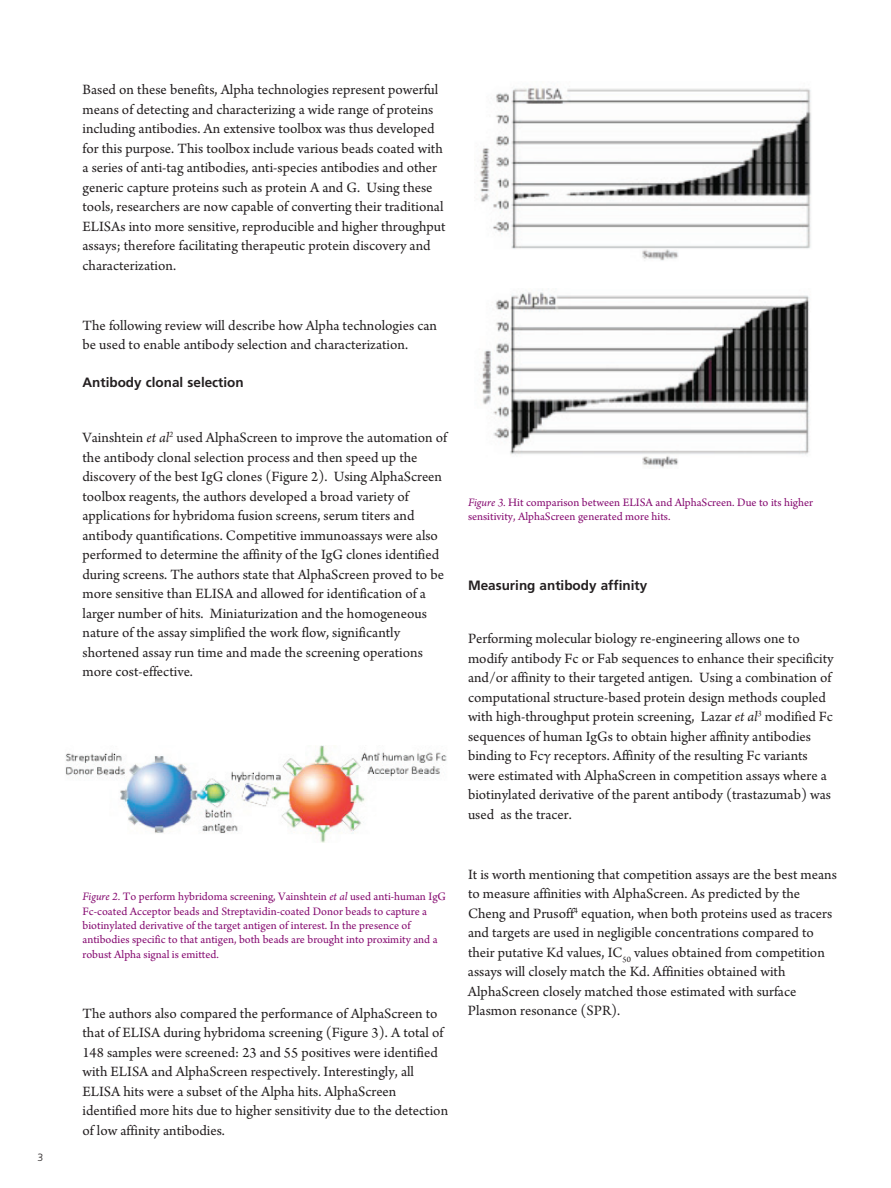
<style>
.page{position:relative;width:891px;height:1188px;background:#fff}
.page>*{position:absolute;margin:0;border:0;box-sizing:border-box;transform-origin:0 0}
.t1{font:15px/19.5px "Arno Pro";color:#231f20}
.t2{font:700 13.5px "Frutiger";color:#231f20}
.t3{font:12px/14.4px "Arno Pro";color:#850a70}
.t4{font:300 10.5px "Frutiger";color:#231f20}
.s1{font-style:italic}
</style>
<div class="page">
<img style="left:65px;top:745px;width:382px;height:98px">
<img style="left:474px;top:87px;width:337px;height:174px">
<img style="left:482px;top:290px;width:328px;height:178px">
<p class="t4" style="left:38px;top:1151px;width:7px">3</p>
<p class="t1" style="left:82px;top:81px;width:364px">Based on these benefits, Alpha technologies represent powerful means of detecting and characterizing a wide range of proteins including antibodies. An extensive toolbox was thus developed for this purpose. This toolbox include various beads coated with a series of anti-tag antibodies, anti-species antibodies and other generic capture proteins such as protein A and G. Using these tools, researchers are now capable of converting their traditional ELISAs into more sensitive, reproducible and higher throughput assays; therefore facilitating therapeutic protein discovery and characterization.</p>
<p class="t1" style="left:83px;top:316px;width:356px">The following review will describe how Alpha technologies can be used to enable antibody selection and characterization.</p>
<p class="t2" style="left:82px;top:375px;width:163px">Antibody clonal selection</p>
<p class="t1" style="left:82px;top:429px;width:366px">Vainshtein <span class="s1">et al</span><sup>2</sup> used AlphaScreen to improve the automation of the antibody clonal selection process and then speed up the discovery of the best IgG clones (Figure 2). Using AlphaScreen toolbox reagents, the authors developed a broad variety of applications for hybridoma fusion screens, serum titers and antibody quantifications. Competitive immunoassays were also performed to determine the affinity of the IgG clones identified during screens. The authors state that AlphaScreen proved to be more sensitive than ELISA and allowed for identification of a larger number of hits. Miniaturization and the homogeneous nature of the assay simplified the work flow, significantly shortened assay run time and made the screening operations more cost-effective.</p>
<p class="t3" style="left:468px;top:496px;width:347px"><span class="s1">Figure 3.</span> Hit comparison between ELISA and AlphaScreen. Due to its higher sensitivity, AlphaScreen generated more hits.</p>
<p class="t2" style="left:468px;top:577px;width:181px">Measuring antibody affinity</p>
<p class="t1" style="left:468px;top:630px;width:367px">Performing molecular biology re-engineering allows one to modify antibody Fc or Fab sequences to enhance their specificity and/or affinity to their targeted antigen. Using a combination of computational structure-based protein design methods coupled with high-throughput protein screening, Lazar <span class="s1">et al</span><sup>3</sup> modified Fc sequences of human IgGs to obtain higher affinity antibodies binding to Fcγ receptors. Affinity of the resulting Fc variants were estimated with AlphaScreen in competition assays where a biotinylated derivative of the parent antibody (trastazumab) was used as the tracer.</p>
<p class="t3" style="left:82px;top:890px;width:365px"><span class="s1">Figure 2.</span> To perform hybridoma screening, Vainshtein <span class="s1">et al</span> used anti-human IgG Fc-coated Acceptor beads and Streptavidin-coated Donor beads to capture a biotinylated derivative of the target antigen of interest. In the presence of antibodies specific to that antigen, both beads are brought into proximity and a robust Alpha signal is emitted.</p>
<p class="t1" style="left:82px;top:1004px;width:367px">The authors also compared the performance of AlphaScreen to that of ELISA during hybridoma screening (Figure 3). A total of 148 samples were screened: 23 and 55 positives were identified with ELISA and AlphaScreen respectively. Interestingly, all ELISA hits were a subset of the Alpha hits. AlphaScreen identified more hits due to higher sensitivity due to the detection of low affinity antibodies.</p>
<p class="t1" style="left:468px;top:865px;width:371px">It is worth mentioning that competition assays are the best means to measure affinities with AlphaScreen. As predicted by the Cheng and Prusoff<sup>4</sup> equation, when both proteins used as tracers and targets are used in negligible concentrations compared to their putative Kd values, IC<sub>50</sub> values obtained from competition assays will closely match the Kd. Affinities obtained with AlphaScreen closely matched those estimated with surface Plasmon resonance (SPR).</p>
</div>
